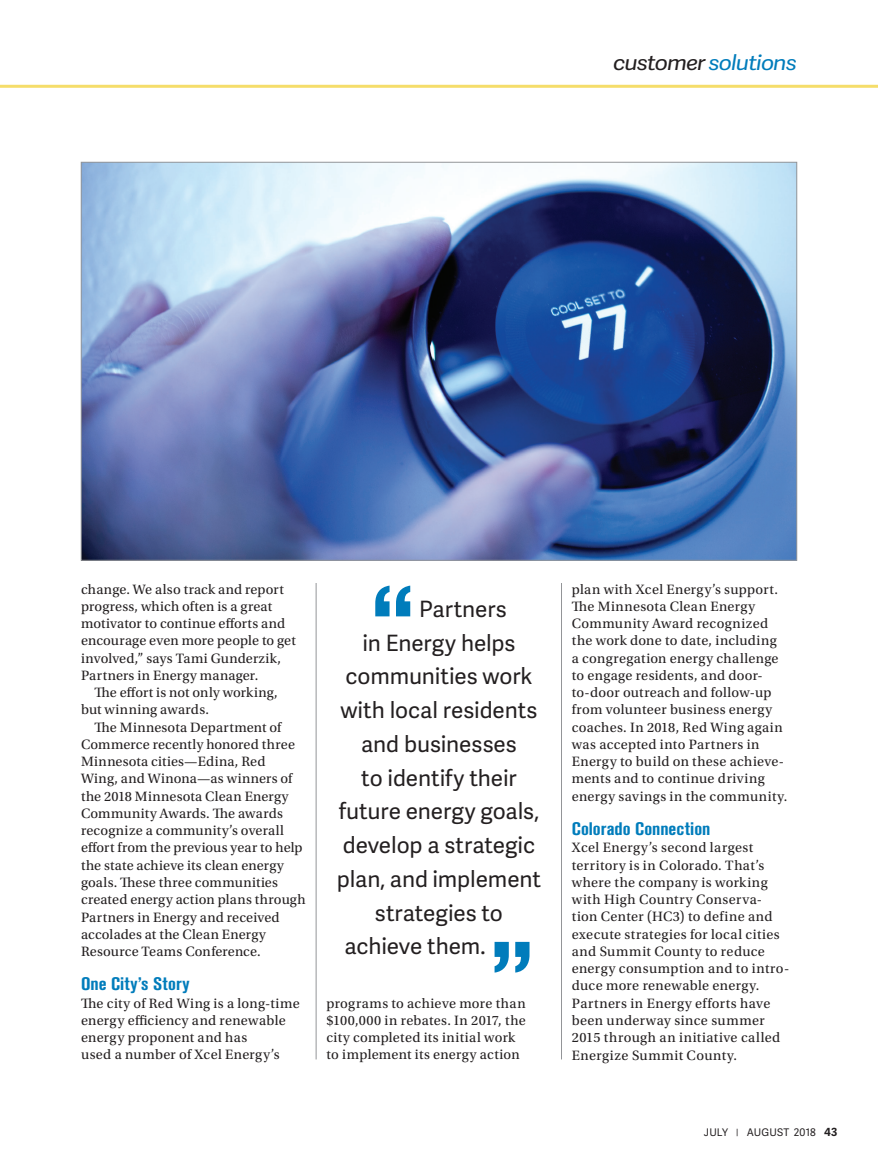
<style>
.page{position:relative;width:878px;height:1175px;background:#fff}
.page>*{position:absolute;margin:0;border:0;box-sizing:border-box;transform-origin:0 0}
.t1{font:700 90px "Akzidenz Grotesk BE";color:#007cbb}
.t2{font:22.5px "Adelle Sans";letter-spacing:-.005em;color:#231f20}
.t3{font:italic 21px "Adelle Sans";letter-spacing:-.045em;color:#007cbb;scale:1.1 1}
.t4{font:700 condensed 18px "Akzidenz Grotesk BE";color:#007cbb;scale:1.1 1}
.t5{font:14.25px/17.2px "Utopia Std";letter-spacing:.02em;color:#231f20}
.t6{font:10.5px "Adelle Sans";letter-spacing:.015em;color:#231f20}
.s1{color:#231f20}
.s2{font-size:8.25px}
.s3{font-weight:700;font-size:11.25px}
</style>
<div class="page">
<hr style="left:0;top:85px;width:878px;height:3px;background:#f5dd6a">
<hr style="left:316px;top:583px;width:1px;height:476px;background:#939598">
<hr style="left:561px;top:583px;width:1px;height:476px;background:#939598">
<img style="left:83px;top:164px;width:711px;height:394px">
<h3 class="t3" style="left:613px;top:47px;width:169px"><span class="s1">customer</span> solutions</h3>
<p class="t5" style="left:81px;top:580px;width:216px">change. We also track and report progress, which often is a great motivator to continue efforts and encourage even more people to get involved,” says Tami Gunderzik,<br>Partners in Energy manager.</p>
<p class="t5" style="left:81px;top:684px;width:198px;text-indent:13px">The effort is not only working, but winning awards.</p>
<p class="t5" style="left:81px;top:718px;width:226px;text-indent:13px">The Minnesota Department of<br>Commerce recently honored three<br>Minnesota cities—Edina, Red<br>Wing, and Winona—as winners of the 2018 Minnesota Clean Energy<br>Community Awards. The awards recognize a community’s overall effort from the previous year to help the state achieve its clean energy goals. These three communities created energy action plans through<br>Partners in Energy and received accolades at the Clean Energy<br>Resource Teams Conference.</p>
<p class="t4" style="left:81px;top:973px;width:100px">One City’s Story</p>
<p class="t5" style="left:81px;top:994px;width:220px">The city of Red Wing is a long-time energy efficiency and renewable energy proponent and has<br>used a number of Xcel Energy’s</p>
<h1 class="t1" style="left:371px;top:566px;width:45px">“</h1>
<h2 class="t2" style="left:419px;top:593px;width:89px">Partners</h2>
<h2 class="t2" style="left:362px;top:626px;width:155px">in Energy helps</h2>
<h2 class="t2" style="left:345px;top:660px;width:189px">communities work</h2>
<h2 class="t2" style="left:340px;top:694px;width:198px">with local residents</h2>
<h2 class="t2" style="left:361px;top:728px;width:157px">and businesses</h2>
<h2 class="t2" style="left:361px;top:761px;width:157px">to identify their</h2>
<h2 class="t2" style="left:338px;top:795px;width:202px">future energy goals,</h2>
<h2 class="t2" style="left:343px;top:829px;width:194px">develop a strategic</h2>
<h2 class="t2" style="left:337px;top:863px;width:206px">plan, and implement</h2>
<h2 class="t2" style="left:375px;top:896px;width:129px">strategies to</h2>
<h2 class="t2" style="left:344px;top:930px;width:143px">achieve them.</h2>
<h1 class="t1" style="left:490px;top:922px;width:45px">”</h1>
<p class="t5" style="left:326px;top:994px;width:201px">programs to achieve more than $100,000 in rebates. In 2017, the city completed its initial work to implement its energy action</p>
<p class="t5" style="left:571px;top:580px;width:217px">plan with Xcel Energy’s support.<br>The Minnesota Clean Energy<br>Community Award recognized the work done to date, including a congregation energy challenge to engage residents, and door&shy;to-door outreach and follow-up from volunteer business energy coaches. In 2018, Red Wing again was accepted into Partners in<br>Energy to build on these achieve&shy;ments and to continue driving energy savings in the community.</p>
<p class="t4" style="left:572px;top:818px;width:127px">Colorado Connection</p>
<p class="t5" style="left:572px;top:839px;width:219px">Xcel Energy’s second largest territory is in Colorado. That’s where the company is working with High Country Conserva&shy;tion Center (HC3) to define and execute strategies for local cities and Summit County to reduce energy consumption and to intro&shy;duce more renewable energy.<br>Partners in Energy efforts have been underway since summer<br>2015 through an initiative called<br>Energize Summit County.</p>
<p class="t6" style="left:704px;top:1125px;width:135px">JULY <span class="s2">|</span> AUGUST 2018 <span class="s3">43</span></p>
</div>
